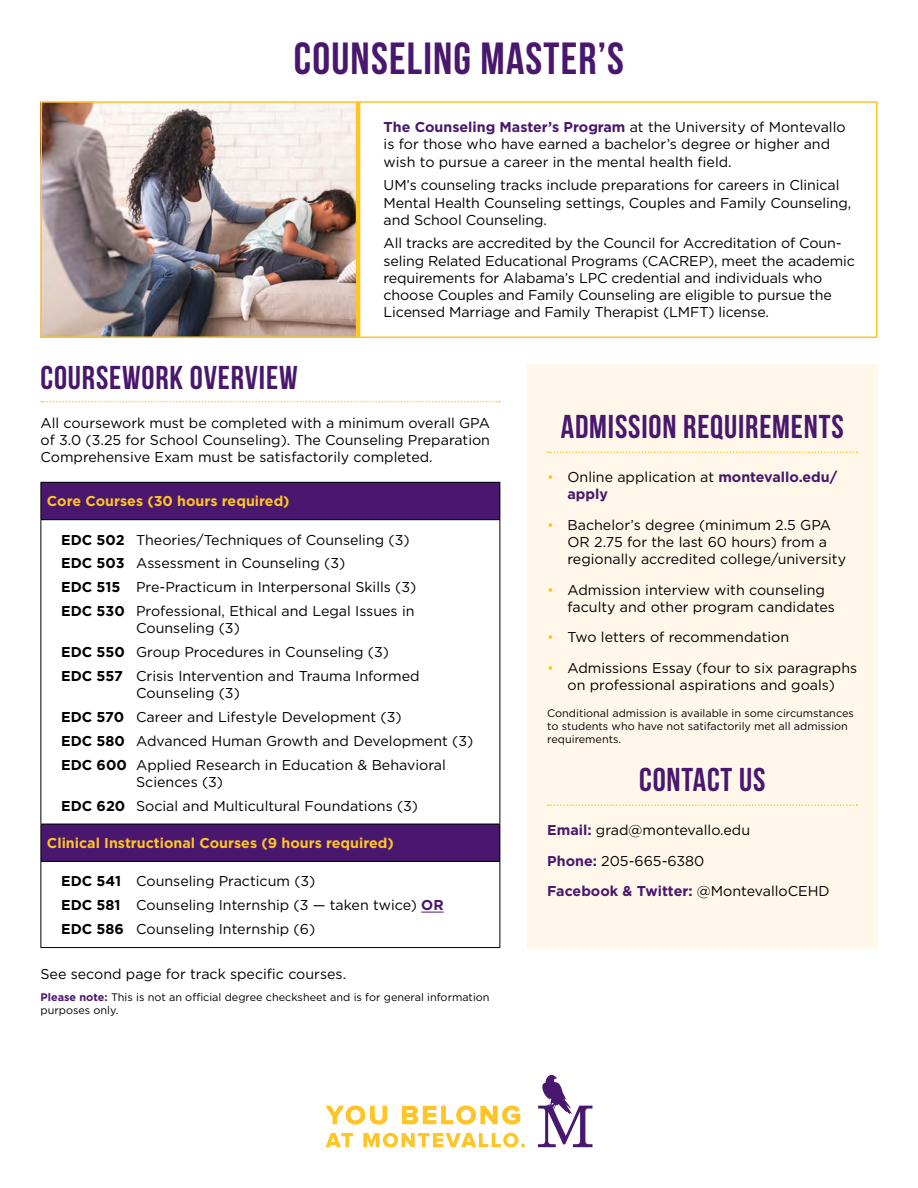
<style>
.page{position:relative;width:918px;height:1188px;background:#fff}
.page>*{position:absolute;margin:0;border:0;box-sizing:border-box;transform-origin:0 0}
.t1{font:700 45px "Bebas Neue";letter-spacing:.025em;color:#49176d}
.t2{font:700 33px "Bebas Neue";letter-spacing:.025em;color:#49176d}
.t3{font:14.25px/17.1px "Gotham";color:#000}
.t4{font:700 14.25px "Gotham";color:#ffc425}
.t5{font:700 14.25px/17.1px "Gotham";color:#49176d}
.t6{font:10.8px/13px "Gotham";color:#000}
.s1{font-weight:700;color:#49176d}
.s2{font-weight:700}
.s3{font-weight:400;color:#ffc425}
.s4{font-weight:400;color:#000}
.s5{color:#ffc425}
</style>
<div class="page">
<div style="left:527px;top:364px;width:351px;height:584px;background:#fff8ea"></div>
<img style="left:43px;top:104px;width:313px;height:231px">
<svg style="left:41px;top:401px;width:459px;height:1px"></svg>
<svg style="left:548px;top:804px;width:309px;height:2px"></svg>
<svg style="left:548px;top:452px;width:309px;height:1px"></svg>
<div style="left:40px;top:101px;width:838px;height:237px;border:2px solid #ffc425"></div>
<hr style="left:356px;top:102px;width:4px;height:236px;background:#ffc425">
<div style="left:41px;top:482px;width:459px;height:38px;background:#49176d"></div>
<div style="left:41px;top:824px;width:459px;height:37px;background:#49176d"></div>
<hr style="left:40px;top:482px;width:460px;height:1px;background:#000">
<hr style="left:40px;top:483px;width:1px;height:36px;background:#000">
<hr style="left:500px;top:483px;width:1px;height:36px;background:#000">
<hr style="left:40px;top:519px;width:460px;height:1px;background:#000">
<hr style="left:40px;top:520px;width:1px;height:304px;background:#000">
<hr style="left:500px;top:520px;width:1px;height:304px;background:#000">
<hr style="left:40px;top:824px;width:460px;height:1px;background:#000">
<hr style="left:40px;top:824px;width:1px;height:37px;background:#000">
<hr style="left:500px;top:824px;width:1px;height:37px;background:#000">
<hr style="left:40px;top:861px;width:460px;height:1px;background:#000">
<hr style="left:40px;top:862px;width:1px;height:85px;background:#000">
<hr style="left:500px;top:862px;width:1px;height:85px;background:#000">
<hr style="left:40px;top:947px;width:460px;height:1px;background:#000">
<svg style="left:421px;top:912px;width:23px;height:1px"></svg>
<svg style="left:538px;top:1075px;width:54px;height:72px"></svg>
<svg style="left:326px;top:1105px;width:61px;height:20px"></svg>
<svg style="left:402px;top:1105px;width:118px;height:20px"></svg>
<svg style="left:326px;top:1133px;width:27px;height:14px"></svg>
<svg style="left:363px;top:1133px;width:162px;height:14px"></svg>
<h1 class="t1" style="left:294px;top:34px;width:332px">COUNSELING MASTER’S</h1>
<p class="t3" style="left:384px;top:118px;width:464px"><span class="s1">The Counseling Master’s Program</span> at the University of Montevallo is for those who have earned a bachelor’s degree or higher and wish to pursue a career in the mental health feld.</p>
<p class="t3" style="left:384px;top:177px;width:469px">UM’s counseling tracks include preparations for careers in Clinical<br>Mental Health Counseling settings, Couples and Family Counseling, and School Counseling.</p>
<p class="t3" style="left:384px;top:235px;width:473px">All tracks are accredited by the Council for Accreditation of Coun&shy;seling Related Educational Programs (CACREP), meet the academic requirements for Alabama’s LPC credential and individuals who choose Couples and Family Counseling are eligible to pursue the Licensed Marriage and Family Therapist (LMFT) license.</p>
<h2 class="t2" style="left:40px;top:359px;width:259px">COURSEWORK OVERVIEW</h2>
<p class="t3" style="left:40px;top:414px;width:451px;text-align:justify">All coursework must be completed with a minimum overall GPA of 3.0 (3.25 for School Counseling). The Counseling Preparation Comprehensive Exam must be satisfactorily completed.</p>
<p class="t4" style="left:47px;top:493px;width:244px">Core Courses (30 hours required)</p>
<p class="t3" style="left:61px;top:527px;width:357px;line-height:23.9px"><span class="s2">EDC 502</span> Theories/Techniques of Counseling (3)<br><span class="s2">EDC 503</span> Assessment in Counseling (3)<br><span class="s2">EDC 515</span> Pre-Practicum in Interpersonal Skills (3)<br><span class="s2">EDC 530</span> Professional, Ethical and Legal Issues in</p>
<p class="t3" style="left:61px;top:616px;width:360px;line-height:23.9px;text-indent:75px">Counseling (3)<br><span class="s2">EDC 550</span> Group Procedures in Counseling (3)<br><span class="s2">EDC 557</span> Crisis Intervention and Trauma Informed</p>
<p class="t3" style="left:61px;top:681px;width:414px;line-height:23.9px;text-indent:75px">Counseling (3)<br><span class="s2">EDC 570</span> Career and Lifestyle Development (3)<br><span class="s2">EDC 580</span> Advanced Human Growth and Development (3)<br><span class="s2">EDC 600</span> Applied Research in Education &amp; Behavioral</p>
<p class="t3" style="left:61px;top:769px;width:359px;line-height:23.9px;text-indent:75px">Sciences (3)<br><span class="s2">EDC 620</span> Social and Multicultural Foundations (3)</p>
<p class="t4" style="left:47px;top:835px;width:348px">Clinical Instructional Courses (9 hours required)</p>
<p class="t3" style="left:61px;top:869px;width:384px;line-height:23.9px"><span class="s2">EDC 541</span> Counseling Practicum (3)<br><span class="s2">EDC 581</span> Counseling Internship (3 — taken twice) <span class="s1">OR<br></span><span class="s2">EDC 586</span> Counseling Internship (6)</p>
<p class="t3" style="left:40px;top:965px;width:307px">See second page for track specifc courses.</p>
<p class="t6" style="left:40px;top:990px;width:451px"><span class="s1">Please note:</span> This is not an ofcial degree checksheet and is for general information purposes only.</p>
<h2 class="t2" style="left:561px;top:409px;width:285px">ADMISSION REQUIREMENTS</h2>
<p class="t5" style="left:568px;top:468px;width:271px;text-indent:-20px"><span class="s3">•</span> <span class="s4">Online application at</span> montevallo.edu/ apply</p>
<p class="t3" style="left:568px;top:516px;width:280px;text-indent:-20px"><span class="s5">•</span> Bachelor’s degree (minimum 2.5 GPA<br>OR 2.75 for the last 60 hours) from a regionally accredited college/university</p>
<p class="t3" style="left:568px;top:581px;width:269px;text-indent:-20px"><span class="s5">•</span> Admission interview with counseling faculty and other program candidates</p>
<p class="t3" style="left:547px;top:628px;width:243px"><span class="s5">•</span> Two letters of recommendation</p>
<p class="t3" style="left:547px;top:659px;width:311px;text-align:center"><span class="s5">•</span> Admissions Essay (four to six paragraphs on professional aspirations and goals)</p>
<p class="t6" style="left:547px;top:706px;width:308px">Conditional admission is available in some circumstances to students who have not satifactorily met all admission requirements.</p>
<h2 class="t2" style="left:639px;top:761px;width:128px">CONTACT US</h2>
<p class="t3" style="left:547px;top:814px;width:284px;line-height:30.6px"><span class="s1">Email:</span> grad@montevallo.edu<br><span class="s1">Phone:</span> 205-665-6380<br><span class="s1">Facebook &amp; Twitter:</span> @MontevalloCEHD</p>
</div>
